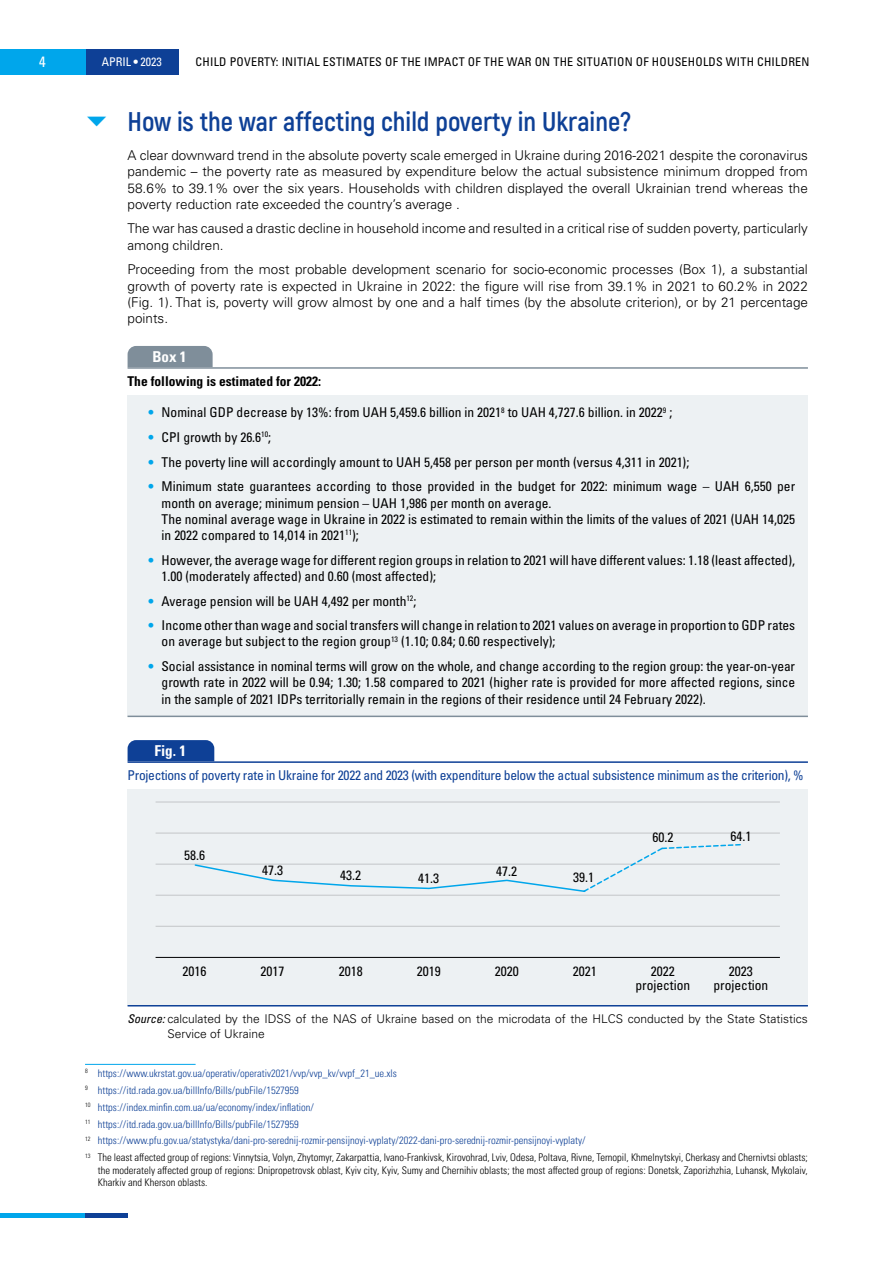
<style>
.page{position:relative;width:893px;height:1263px;background:#fff}
.page>*{position:absolute;margin:0;border:0;box-sizing:border-box;transform-origin:0 0}
.t1{font:700 27px "Akrobat";color:#0e4096}
.t2{font:15px "Univers LTCYR 67 Bold Cond";color:#fff}
.t3{font:condensed 15px "Univers LTCYR 57";color:#fff}
.Bullet-0-Vstavka{font:condensed 13.5px/16.2px "Univers LTCYR 57";color:#000}
.Main-0{font:300 13.5px/16.2px "Univers LTCYR 45";color:#000;text-align:justify}
.Figure{font:condensed 13.5px "Univers LTCYR 57";letter-spacing:-.02em;color:#0e4096}
.Figure-2{font:13.5px "Univers LTCYR 67 Bold Cond";color:#000}
.Source{font:300 12px/14.4px "Univers LTCYR 45";color:#000}
.t4{font:condensed 12px "Univers LTCYR 57";letter-spacing:.02em;color:#000}
.t5{font:condensed 12px "Univers LTCYR 57";color:#fff}
.Snoska{font:10.5px "Univers LTCYR 47 Light Cond";color:#0e4096}
.Snoska-2{font:10.5px/12.6px "Univers LTCYR 47 Light Cond";color:#000;text-align:justify}
.s1{font-family:"PF Din Display Pro";font-weight:100;color:#00a6eb}
.s2{color:#00a6eb}
.s3{font-family:"Univers LTCYR 57 Condensed Obl";font-weight:400}
</style>
<div class="page">
<div style="left:128px;top:395px;width:680px;height:321px;background:#edf1f3"></div>
<hr style="left:128px;top:367px;width:680px;height:2px;background:#7f8e9a">
<hr style="left:128px;top:716px;width:680px;height:1px;background:#7f8e9a">
<div style="left:128px;top:346px;width:85px;height:21px;background:#7f8e9a"></div>
<div style="left:128px;top:789px;width:680px;height:217px;background:#edf1f3"></div>
<hr style="left:128px;top:1005px;width:680px;height:1px;background:#0e4096">
<hr style="left:128px;top:761px;width:680px;height:2px;background:#0e4096">
<div style="left:128px;top:740px;width:86px;height:21px;background:#0e4096"></div>
<hr style="left:156px;top:926px;width:624px;height:1px;background:#c3c5c8">
<hr style="left:156px;top:895px;width:624px;height:1px;background:#c3c5c8">
<hr style="left:156px;top:833px;width:624px;height:1px;background:#c3c5c8">
<hr style="left:156px;top:864px;width:624px;height:1px;background:#c3c5c8">
<hr style="left:156px;top:802px;width:624px;height:1px;background:#c3c5c8">
<hr style="left:156px;top:957px;width:624px;height:1px;background:#000">
<svg style="left:194px;top:844px;width:548px;height:48px"></svg>
<hr style="left:85px;top:1064px;width:111px;height:1px;background:#00a6eb">
<hr style="left:0;top:1213px;width:85px;height:4px;background:#00a6eb">
<div style="left:85px;top:49px;width:94px;height:26px;background:#0e4096"></div>
<hr style="left:85px;top:1213px;width:43px;height:4px;background:#0e4096">
<div style="left:0;top:49px;width:85px;height:26px;background:#00a6eb"></div>
<p class="t3" style="left:39px;top:53px;width:8px">4</p>
<p class="t5" style="left:102px;top:54px;width:61px">APRIL • 2023</p>
<p class="t4" style="left:196px;top:54px;width:615px">CHILD POVERTY: INITIAL ESTIMATES OF THE IMPACT OF THE WAR ON THE SITUATION OF HOUSEHOLDS WITH CHILDREN</p>
<p class="t1" style="left:85px;top:105px;width:547px"><span class="s1">▼</span> How is the war affecting child poverty in Ukraine?</p>
<p class="Main-0" style="left:128px;top:147px;width:682px">A clear downward trend in the absolute poverty scale emerged in Ukraine during 2016-2021 despite the coronavirus pandemic – the poverty rate as measured by expenditure below the actual subsistence minimum dropped from 58.6% to 39.1% over the six years. Households with children displayed the overall Ukrainian trend whereas the poverty reduction rate exceeded the country’s average .</p>
<p class="Main-0" style="left:128px;top:220px;width:682px">The war has caused a drastic decline in household income and resulted in a critical rise of sudden poverty, particularly among children.</p>
<p class="Main-0" style="left:128px;top:261px;width:682px">Proceeding from the most probable development scenario for socio-economic processes (Box 1), a substantial growth of poverty rate is expected in Ukraine in 2022: the figure will rise from 39.1% in 2021 to 60.2% in 2022 (Fig. 1). That is, poverty will grow almost by one and a half times (by the absolute criterion), or by 21 percentage points.</p>
<p class="t2" style="left:152px;top:347px;width:36px">Box 1</p>
<p class="Figure-2" style="left:128px;top:373px;width:195px">The following is estimated for 2022:</p>
<p class="Bullet-0-Vstavka" style="left:149px;top:404px;width:525px"><span class="s2">•</span> Nominal GDP decrease by 13%: from UAH 5,459.6 billion in 2021<sup>8</sup> to UAH 4,727.6 billion. in 2022<sup>9</sup> ;</p>
<p class="Bullet-0-Vstavka" style="left:149px;top:429px;width:124px"><span class="s2">•</span> CPI growth by 26.6<sup>10</sup>;</p>
<p class="Bullet-0-Vstavka" style="left:149px;top:453px;width:542px"><span class="s2">•</span> The poverty line will accordingly amount to UAH 5,458 per person per month (versus 4,311 in 2021);</p>
<p class="Bullet-0-Vstavka" style="left:162px;top:478px;width:635px;text-indent:-13px"><span class="s2">•</span> Minimum state guarantees according to those provided in the budget for 2022: minimum wage – UAH 6,550 per month on average; minimum pension – UAH 1,986 per month on average.<br>The nominal average wage in Ukraine in 2022 is estimated to remain within the limits of the values of 2021 (UAH 14,025 in 2022 compared to 14,014 in 2021<sup>11</sup>);</p>
<p class="Bullet-0-Vstavka" style="left:162px;top:551px;width:635px;text-indent:-13px"><span class="s2">•</span> However, the average wage for different region groups in relation to 2021 will have different values: 1.18 (least affected),<br>1.00 (moderately affected) and 0.60 (most affected);</p>
<p class="Bullet-0-Vstavka" style="left:149px;top:592px;width:269px"><span class="s2">•</span> Average pension will be UAH 4,492 per month<sup>12</sup>;</p>
<p class="Bullet-0-Vstavka" style="left:162px;top:617px;width:635px;text-indent:-13px"><span class="s2">•</span> Income other than wage and social transfers will change in relation to 2021 values on average in proportion to GDP rates on average but subject to the region group<sup>13</sup> (1.10; 0.84; 0.60 respectively);</p>
<p class="Bullet-0-Vstavka" style="left:162px;top:658px;width:635px;text-align:justify;text-indent:-13px"><span class="s2">•</span> Social assistance in nominal terms will grow on the whole, and change according to the region group: the year-on-year growth rate in 2022 will be 0.94; 1.30; 1.58 compared to 2021 (higher rate is provided for more affected regions, since in the sample of 2021 IDPs territorially remain in the regions of their residence until 24 February 2022).</p>
<p class="t2" style="left:154px;top:742px;width:33px">Fig. 1</p>
<p class="Figure" style="left:128px;top:767px;width:678px">Projections of poverty rate in Ukraine for 2022 and 2023 (with expenditure below the actual subsistence minimum as the criterion), %</p>
<p class="Bullet-0-Vstavka" style="left:184px;top:847px;width:22px">58.6</p>
<p class="Bullet-0-Vstavka" style="left:262px;top:862px;width:22px">47.3</p>
<p class="Bullet-0-Vstavka" style="left:340px;top:867px;width:22px">43.2</p>
<p class="Bullet-0-Vstavka" style="left:418px;top:870px;width:22px">41.3</p>
<p class="Bullet-0-Vstavka" style="left:496px;top:862px;width:22px">47.2</p>
<p class="Bullet-0-Vstavka" style="left:573px;top:868px;width:22px">39.1</p>
<p class="Bullet-0-Vstavka" style="left:652px;top:829px;width:22px">60.2</p>
<p class="Bullet-0-Vstavka" style="left:730px;top:827px;width:22px">64.1</p>
<p class="Bullet-0-Vstavka" style="left:183px;top:963px;width:25px">2016</p>
<p class="Bullet-0-Vstavka" style="left:261px;top:963px;width:25px">2017</p>
<p class="Bullet-0-Vstavka" style="left:339px;top:963px;width:25px">2018</p>
<p class="Bullet-0-Vstavka" style="left:417px;top:963px;width:25px">2019</p>
<p class="Bullet-0-Vstavka" style="left:495px;top:963px;width:25px">2020</p>
<p class="Bullet-0-Vstavka" style="left:573px;top:963px;width:25px">2021</p>
<p class="Bullet-0-Vstavka" style="left:635px;top:964px;width:56px;line-height:13.5px;text-align:center">2022 projection</p>
<p class="Bullet-0-Vstavka" style="left:713px;top:964px;width:56px;line-height:13.5px;text-align:center">2023 projection</p>
<p class="Source" style="left:168px;top:1012px;width:642px;text-indent:-40px"><span class="s3">Source:</span> calculated by the IDSS of the NAS of Ukraine based on the microdata of the HLCS conducted by the State Statistics<br>Service of Ukraine</p>
<p class="Snoska" style="left:85px;top:1066px;width:314px"><sup>8</sup> https://www.ukrstat.gov.ua/operativ/operativ2021/vvp/vvp_kv/vvpf_21_ue.xls</p>
<p class="Snoska" style="left:85px;top:1083px;width:215px"><sup>9</sup> https://itd.rada.gov.ua/billInfo/Bills/pubFile/1527959</p>
<p class="Snoska" style="left:85px;top:1100px;width:231px"><sup>10</sup> https://index.minfin.com.ua/ua/economy/index/inflation/</p>
<p class="Snoska" style="left:85px;top:1117px;width:215px"><sup>11</sup> https://itd.rada.gov.ua/billInfo/Bills/pubFile/1527959</p>
<p class="Snoska" style="left:85px;top:1133px;width:502px"><sup>12</sup> https://www.pfu.gov.ua/statystyka/dani-pro-serednij-rozmir-pensijnoyi-vyplaty/2022-dani-pro-serednij-rozmir-pensijnoyi-vyplaty/</p>
<p class="Snoska-2" style="left:98px;top:1151px;width:712px;text-indent:-13px"><sup>13</sup> The least affected group of regions: Vinnytsia, Volyn, Zhytomyr, Zakarpattia, Ivano-Frankivsk, Kirovohrad, Lviv, Odesa, Poltava, Rivne, Ternopil, Khmelnytskyi, Cherkasy and Chernivtsi oblasts; the moderately affected group of regions: Dnipropetrovsk oblast, Kyiv city, Kyiv, Sumy and Chernihiv oblasts; the most affected group of regions: Donetsk, Zaporizhzhia, Luhansk, Mykolaiv, Kharkiv and Kherson oblasts.</p>
</div>
